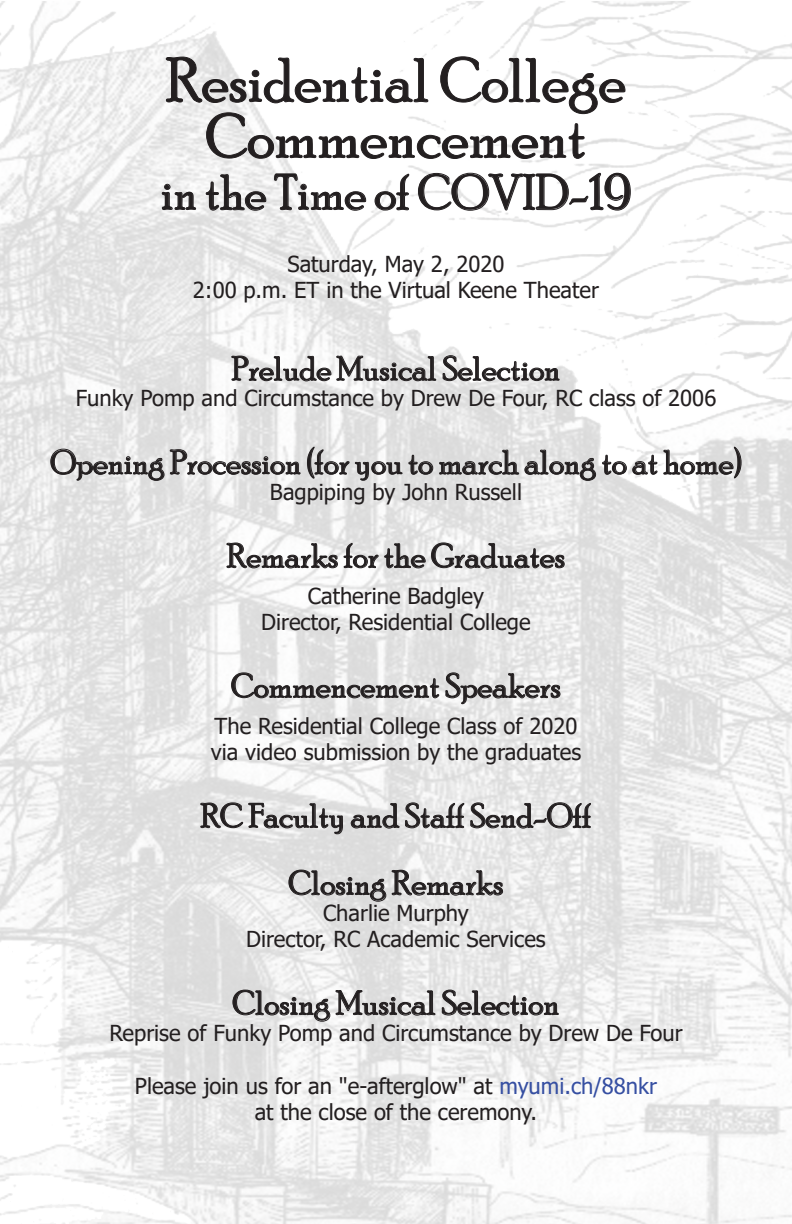
<style>
.page{position:relative;width:792px;height:1224px;background:#fff}
.page>*{position:absolute;margin:0;border:0;box-sizing:border-box;transform-origin:0 0}
.t1{font:62px/56px "Poor Richard";color:#231f20;text-align:center}
.t2{font:50px "Poor Richard";color:#231f20}
.t3{font:34px/67.2px "Poor Richard";color:#231f20;text-align:center}
.t4{font:22px/26.4px "Tahoma";color:#231f20;text-align:center}
.s1{color:#364fa2}
</style>
<div class="page">
<img style="left:0;top:1px;width:792px;height:1223px">
<svg style="left:165px;top:56px;width:461px;height:104px"></svg>
<svg style="left:161px;top:183px;width:36px;height:28px"></svg>
<svg style="left:205px;top:173px;width:62px;height:38px"></svg>
<svg style="left:273px;top:173px;width:94px;height:38px"></svg>
<svg style="left:374px;top:173px;width:36px;height:38px"></svg>
<svg style="left:418px;top:172px;width:213px;height:42px"></svg>
<svg style="left:231px;top:355px;width:329px;height:27px"></svg>
<svg style="left:50px;top:448px;width:251px;height:33px"></svg>
<svg style="left:307px;top:446px;width:435px;height:35px"></svg>
<svg style="left:226px;top:542px;width:339px;height:28px"></svg>
<svg style="left:231px;top:672px;width:330px;height:33px"></svg>
<svg style="left:200px;top:802px;width:144px;height:33px"></svg>
<svg style="left:350px;top:802px;width:242px;height:27px"></svg>
<svg style="left:288px;top:869px;width:216px;height:33px"></svg>
<svg style="left:232px;top:989px;width:327px;height:33px"></svg>
<h1 class="t1" style="left:166px;top:52px;width:461px">Residential College<br>Commencement</h1>
<h2 class="t2" style="left:161px;top:164px;width:472px">in the Time of COVID-19</h2>
<p class="t4" style="left:193px;top:252px;width:408px">Saturday, May 2, 2020<br>2:00 p.m. ET in the Virtual Keene Theater</p>
<h3 class="t3" style="left:232px;top:335px;width:330px">Prelude Musical Selection</h3>
<p class="t4" style="left:76px;top:386px;width:642px">Funky Pomp and Circumstance by Drew De Four, RC class of 2006</p>
<h3 class="t3" style="left:50px;top:428px;width:693px">Opening Procession (for you to march along to at home)</h3>
<p class="t4" style="left:270px;top:480px;width:254px">Bagpiping by John Russell</p>
<h3 class="t3" style="left:227px;top:522px;width:340px">Remarks for the Graduates</h3>
<p class="t4" style="left:261px;top:584px;width:271px">Catherine Badgley<br>Director, Residential College</p>
<h3 class="t3" style="left:231px;top:652px;width:331px">Commencement Speakers</h3>
<p class="t4" style="left:211px;top:714px;width:372px;text-align:left">The Residential College Class of 2020 via video submission by the graduates</p>
<h3 class="t3" style="left:201px;top:782px;width:392px">RC Faculty and Staff Send-Off<br>Closing Remarks</h3>
<p class="t4" style="left:246px;top:901px;width:301px">Charlie Murphy<br>Director, RC Academic Services</p>
<h3 class="t3" style="left:233px;top:969px;width:328px">Closing Musical Selection</h3>
<p class="t4" style="left:109px;top:1021px;width:575px">Reprise of Funky Pomp and Circumstance by Drew De Four</p>
<p class="t4" style="left:135px;top:1074px;width:524px">Please join us for an "e-afterglow" at <span class="s1">myumi.ch/88nkr </span>at the close of the ceremony.</p>
</div>
